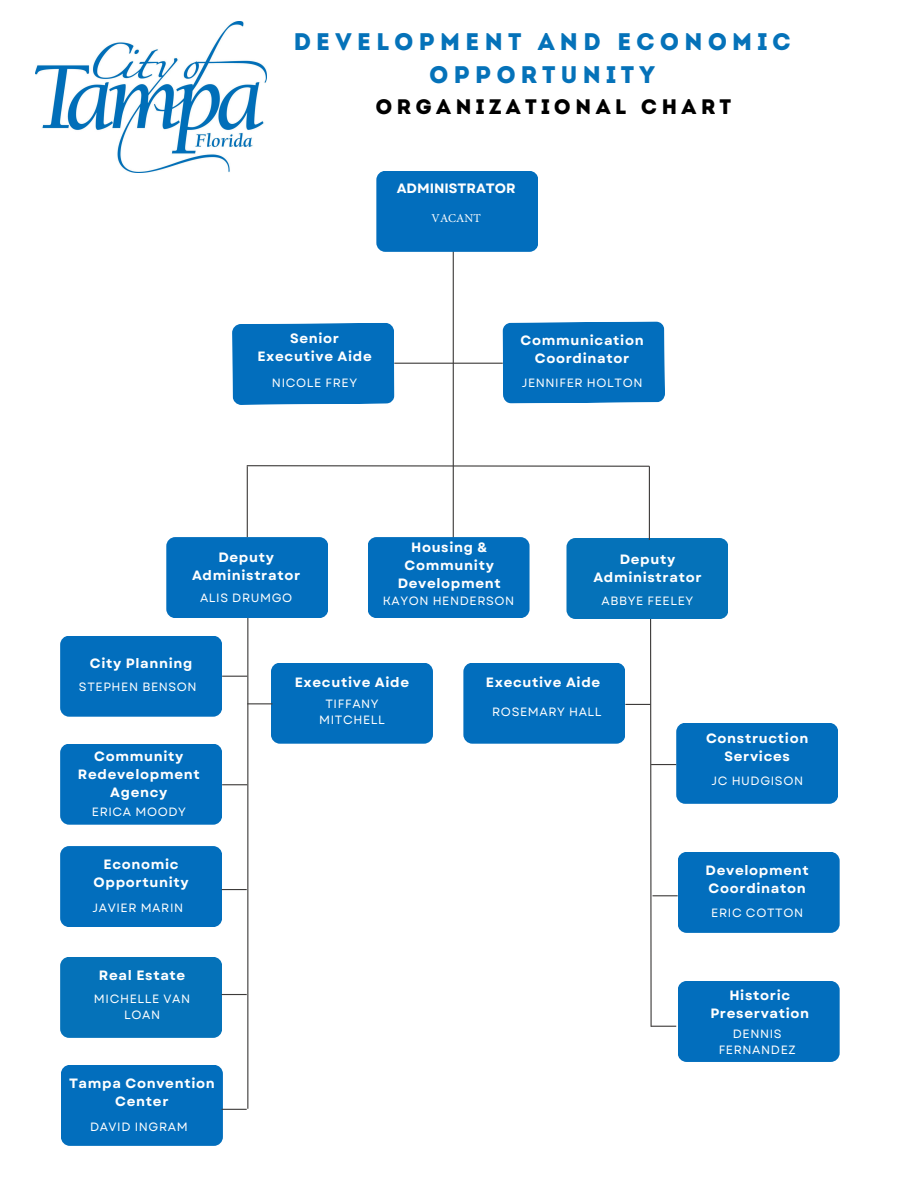
<style>
.page{position:relative;width:918px;height:1188px;background:#fff}
.page>*{position:absolute;margin:0;border:0;box-sizing:border-box;transform-origin:0 0}
.t1{font:24px/32.7px "Intro";letter-spacing:.2em;color:#0572b9;text-align:center}
.t2{font:21px "Intro";letter-spacing:.2em;color:#000}
.t3{font:700 13.5px/18px "Garet";letter-spacing:.05em;color:#fff;text-align:center}
.t4{font:700 13.5px "Garet";color:#fff}
.t5{font:12px/16px "Garet";letter-spacing:.05em;color:#fff;text-align:center}
.t6{font:12px "Minion Pro";letter-spacing:-.005em;color:#fff}
</style>
<div class="page">
<hr style="left:453px;top:230px;width:1px;height:315px;background:#3d3b3a">
<div style="left:376px;top:171px;width:162px;height:81px;background:#026ebd;border-radius:9px"></div>
<div style="left:232px;top:323px;width:163px;height:82px;background:#026ebd"></div>
<svg style="left:222px;top:676px;width:25px;height:1px"></svg>
<hr style="left:247px;top:613px;width:1px;height:496px;background:#3d3b3a">
<div style="left:166px;top:537px;width:162px;height:81px;background:#026ebd;border-radius:9px"></div>
<div style="left:566px;top:538px;width:162px;height:81px;background:#0572b9;border-radius:9px"></div>
<svg style="left:246px;top:465px;width:404px;height:2px"></svg>
<div style="left:60px;top:957px;width:162px;height:81px;background:#0572b9;border-radius:9px"></div>
<hr style="left:247px;top:466px;width:1px;height:71px;background:#3d3b3a">
<img style="left:35px;top:22px;width:231px;height:150px">
<div style="left:60px;top:744px;width:162px;height:81px;background:#026ebd;border-radius:9px"></div>
<div style="left:502px;top:321px;width:163px;height:83px;background:#026ebd"></div>
<hr style="left:394px;top:363px;width:109px;height:1px;background:#3d3b3a">
<div style="left:61px;top:1065px;width:162px;height:81px;background:#026ebd;border-radius:9px"></div>
<div style="left:60px;top:636px;width:162px;height:81px;background:#026ebd;border-radius:9px"></div>
<div style="left:271px;top:663px;width:162px;height:81px;background:#026ebd;border-radius:9px"></div>
<div style="left:60px;top:846px;width:162px;height:81px;background:#026ebd;border-radius:9px"></div>
<div style="left:463px;top:663px;width:162px;height:81px;background:#026ebd;border-radius:9px"></div>
<div style="left:368px;top:537px;width:162px;height:81px;background:#026ebd;border-radius:9px"></div>
<div style="left:676px;top:723px;width:162px;height:81px;background:#026ebd;border-radius:9px"></div>
<div style="left:678px;top:852px;width:162px;height:81px;background:#026ebd;border-radius:9px"></div>
<div style="left:678px;top:981px;width:162px;height:81px;background:#026ebd;border-radius:9px"></div>
<hr style="left:649px;top:466px;width:1px;height:74px;background:#3d3b3a">
<svg style="left:222px;top:889px;width:25px;height:1px"></svg>
<svg style="left:222px;top:784px;width:25px;height:1px"></svg>
<svg style="left:222px;top:994px;width:25px;height:1px"></svg>
<svg style="left:222px;top:1109px;width:25px;height:1px"></svg>
<svg style="left:247px;top:703px;width:25px;height:1px"></svg>
<svg style="left:625px;top:619px;width:53px;height:408px"></svg>
<h5 class="t1" style="left:293px;top:28px;width:499px">DEVELOPMENT AND ECONOMIC<br>OPPORTUNITY</h5>
<h4 class="t2" style="left:375px;top:99px;width:357px">ORGANIZATIONAL CHART</h4>
<h4 class="t4" style="left:397px;top:179px;width:121px">ADMINISTRATOR</h4>
<h4 class="t6" style="left:432px;top:210px;width:51px">VACANT</h4>
<h5 class="t3" style="left:257px;top:329px;width:116px">Senior<br>Executive Aide</h5>
<h4 class="t5" style="left:272px;top:375px;width:87px">NICOLE FREY</h4>
<h5 class="t3" style="left:521px;top:332px;width:125px">Communication<br>Coordinator</h5>
<h4 class="t5" style="left:522px;top:375px;width:122px">JENNIFER HOLTON</h4>
<h5 class="t3" style="left:398px;top:539px;width:105px">Housing &amp;<br>Community<br>Development</h5>
<h1 class="t3" style="left:192px;top:548px;width:110px">Deputy<br>Administrator</h1>
<h2 class="t5" style="left:200px;top:590px;width:94px">ALIS DRUMGO</h2>
<h3 class="t5" style="left:602px;top:593px;width:93px">ABBYE FEELEY</h3>
<h4 class="t3" style="left:593px;top:550px;width:110px">Deputy<br>Administrator</h4>
<h4 class="t5" style="left:383px;top:593px;width:133px">KAYON HENDERSON</h4>
<h4 class="t3" style="left:90px;top:654px;width:104px">City Planning</h4>
<h5 class="t5" style="left:79px;top:679px;width:119px">STEPHEN BENSON</h5>
<h5 class="t3" style="left:78px;top:747px;width:123px">Community<br>Redevelopment<br>Agency</h5>
<h4 class="t5" style="left:92px;top:804px;width:96px">ERICA MOODY</h4>
<h5 class="t3" style="left:94px;top:855px;width:96px">Economic<br>Opportunity</h5>
<h5 class="t5" style="left:93px;top:900px;width:92px">JAVIER MARIN</h5>
<h4 class="t3" style="left:99px;top:966px;width:88px">Real Estate</h4>
<h5 class="t5" style="left:94px;top:991px;width:98px">MICHELLE VAN<br>LOAN</h5>
<h5 class="t3" style="left:69px;top:1074px;width:147px">Tampa Convention<br>Center</h5>
<p class="t5" style="left:90px;top:1119px;width:99px">DAVID INGRAM</p>
<h5 class="t3" style="left:295px;top:673px;width:116px">Executive Aide</h5>
<h4 class="t5" style="left:319px;top:696px;width:67px">TIFFANY<br>MITCHELL</h4>
<h4 class="t3" style="left:486px;top:673px;width:116px">Executive Aide</h4>
<h5 class="t5" style="left:492px;top:704px;width:111px">ROSEMARY HALL</h5>
<h5 class="t3" style="left:706px;top:730px;width:104px">Construction<br>Services</h5>
<h4 class="t5" style="left:711px;top:773px;width:93px">JC HUDGISON</h4>
<h5 class="t3" style="left:706px;top:861px;width:105px;text-align:left">Development<br>Coordinaton</h5>
<h4 class="t5" style="left:711px;top:905px;width:93px">ERIC COTTON</h4>
<h5 class="t3" style="left:710px;top:987px;width:100px">Historic<br>Preservation</h5>
<h4 class="t5" style="left:719px;top:1025px;width:79px">DENNIS<br>FERNANDEZ</h4>
</div>
